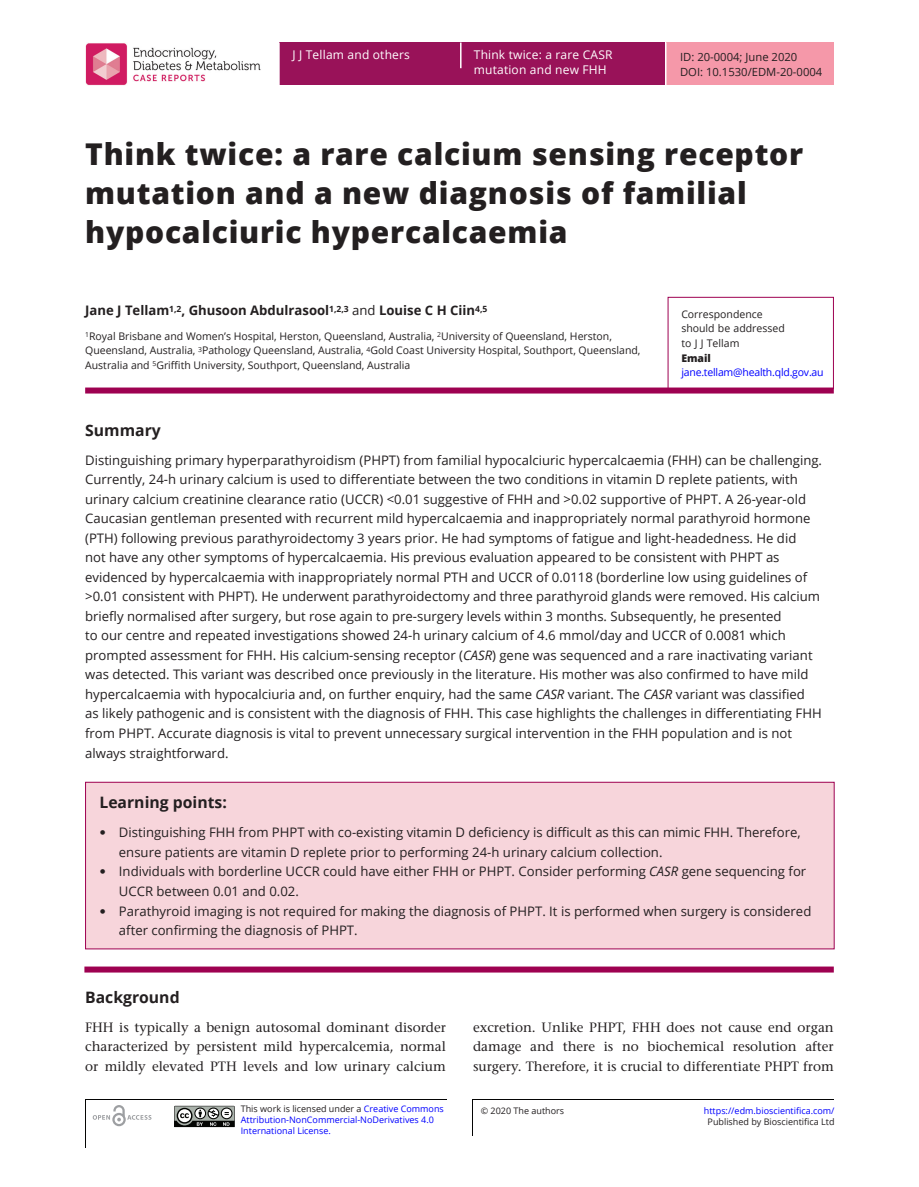
<style>
.page{position:relative;width:919px;height:1187px;background:#fff}
.page>*{position:absolute;margin:0;border:0;box-sizing:border-box;transform-origin:0 0}
.CT{font:800 30px/39px "Open Sans";letter-spacing:.025em;color:#231f20}
.H1_Rule{font:700 15.75px "Open Sans";color:#231f20}
.ABS_H{font:700 15.75px "Open Sans";color:#231f20}
.TXT{font:500 13.5px/19.5px "Stone Serif Std";color:#231f20;text-align:justify}
.ABS_TXT{font:13.2px/19.5px "Open Sans";color:#231f20}
.AU{font:700 13.2px "Open Sans";color:#231f20}
.Article_Title{font:12px/14.7px "Open Sans";letter-spacing:.015em;color:#fff}
.Author_Name{font:12px "Open Sans";letter-spacing:.015em;color:#fff}
.t1{font:11.25px/14.1px "Open Sans";color:#231f20}
.Address{font:10.5px/14.7px "Open Sans";color:#231f20}
.Corres{font:10.5px "Open Sans";color:#231f20}
.Corres-2{font:10.5px "Open Sans";letter-spacing:-.02em;color:#00f}
.Corres-3{font:800 10.5px "Open Sans";color:#231f20}
.t2{font:9px/10.5px "Open Sans";color:#00f}
.t3{font:9px "Open Sans";color:#231f20}
.s1{font-weight:400}
.s2{font-style:italic}
.s3{font-family:"Frutiger LT Std"}
.s4{color:#231f20}
</style>
<div class="page">
<div style="left:280px;top:43px;width:385px;height:42px;background:#991259"></div>
<div style="left:666px;top:43px;width:167px;height:42px;background:#f598a9"></div>
<svg style="left:460px;top:43px;width:1px;height:25px"></svg>
<img style="left:85px;top:43px;width:176px;height:42px">
<hr style="left:85px;top:1099px;width:1px;height:48px;background:#040503">
<hr style="left:472px;top:1099px;width:1px;height:36px;background:#050504">
<hr style="left:85px;top:1098px;width:361px;height:1px;background:#050504">
<hr style="left:472px;top:1099px;width:361px;height:1px;background:#050504">
<svg style="left:174px;top:1105px;width:61px;height:23px"></svg>
<svg style="left:93px;top:1105px;width:58px;height:21px"></svg>
<div style="left:85px;top:387px;width:748px;height:6px;background:#9e0151"></div>
<div style="left:667px;top:297px;width:166px;height:92px;border:1px solid #9e0151"></div>
<div style="left:86px;top:782px;width:748px;height:166px;background:#f7d5db"></div>
<div style="left:84px;top:966px;width:749px;height:6px;background:#9e0151"></div>
<div style="left:85px;top:781px;width:749px;height:168px;border:1px solid #9e0151"></div>
<p class="Author_Name" style="left:292px;top:47px;width:119px">J J Tellam and others</p>
<p class="Article_Title" style="left:474px;top:47px;width:140px">Think twice: a rare CASR mutation and new FHH</p>
<p class="t1" style="left:680px;top:50px;width:144px">ID: 20-0004; June 2020<br>DOI: 10.1530/EDM-20-0004</p>
<p class="CT" style="left:85px;top:133px;width:719px">Think twice: a rare calcium sensing receptor mutation and a new diagnosis of familial hypocalciuric hypercalcaemia</p>
<p class="AU" style="left:85px;top:301px;width:404px">Jane J Tellam<sup>1,2</sup>, Ghusoon Abdulrasool<sup>1,2,3</sup> <span class="s1">and</span> Louise C H Ciin<sup>4,5</sup></p>
<p class="Address" style="left:85px;top:328px;width:556px"><sup>1</sup>Royal Brisbane and Women’s Hospital, Herston, Queensland, Australia, <sup>2</sup>University of Queensland, Herston,<br>Queensland, Australia, <sup>3</sup>Pathology Queensland, Australia, <sup>4</sup>Gold Coast University Hospital, Southport, Queensland,<br>Australia and <sup>5</sup>Griffith University, Southport, Queensland, Australia</p>
<p class="Corres" style="left:681px;top:307px;width:83px">Correspondence</p>
<p class="Corres" style="left:681px;top:321px;width:105px">should be addressed</p>
<p class="Corres" style="left:681px;top:336px;width:60px">to J J Tellam</p>
<p class="Corres-3" style="left:681px;top:350px;width:31px">Email</p>
<p class="Corres-2" style="left:681px;top:365px;width:144px">jane.tellam@health.qld.gov.au</p>
<p class="ABS_H" style="left:85px;top:419px;width:77px">Summary</p>
<p class="ABS_TXT" style="left:85px;top:450px;width:738px">Distinguishing primary hyperparathyroidism (PHPT) from familial hypocalciuric hypercalcaemia (FHH) can be challenging.<br>Currently, 24-h urinary calcium is used to differentiate between the two conditions in vitamin D replete patients, with urinary calcium creatinine clearance ratio (UCCR) &lt;0.01 suggestive of FHH and &gt;0.02 supportive of PHPT. A 26-year-old Caucasian gentleman presented with recurrent mild hypercalcaemia and inappropriately normal parathyroid hormone (PTH) following previous parathyroidectomy 3 years prior. He had symptoms of fatigue and light-headedness. He did<br>not have any other symptoms of hypercalcaemia. His previous evaluation appeared to be consistent with PHPT as evidenced by hypercalcaemia with inappropriately normal PTH and UCCR of 0.0118 (borderline low using guidelines of &gt;0.01 consistent with PHPT). He underwent parathyroidectomy and three parathyroid glands were removed. His calcium briefly normalised after surgery, but rose again to pre-surgery levels within 3 months. Subsequently, he presented<br>to our centre and repeated investigations showed 24-h urinary calcium of 4.6 mmol/day and UCCR of 0.0081 which prompted assessment for FHH. His calcium-sensing receptor (<span class="s2">CASR</span>) gene was sequenced and a rare inactivating variant was detected. This variant was described once previously in the literature. His mother was also confirmed to have mild hypercalcaemia with hypocalciuria and, on further enquiry, had the same <span class="s2">CASR</span> variant. The <span class="s2">CASR</span> variant was classified<br>as likely pathogenic and is consistent with the diagnosis of FHH. This case highlights the challenges in differentiating FHH from PHPT. Accurate diagnosis is vital to prevent unnecessary surgical intervention in the FHH population and is not always straightforward.</p>
<h1 class="H1_Rule" style="left:99px;top:791px;width:129px">Learning points:</h1>
<p class="ABS_TXT" style="left:119px;top:822px;width:683px;text-indent:-20px"><span class="s3">•</span> Distinguishing FHH from PHPT with co-existing vitamin D deficiency is difficult as this can mimic FHH. Therefore, ensure patients are vitamin D replete prior to performing 24-h urinary calcium collection.</p>
<p class="ABS_TXT" style="left:119px;top:861px;width:688px;text-indent:-20px"><span class="s3">•</span> Individuals with borderline UCCR could have either FHH or PHPT. Consider performing <span class="s2">CASR</span> gene sequencing for<br>UCCR between 0.01 and 0.02.</p>
<p class="ABS_TXT" style="left:119px;top:900px;width:694px;text-indent:-20px"><span class="s3">•</span> Parathyroid imaging is not required for making the diagnosis of PHPT. It is performed when surgery is considered after confirming the diagnosis of PHPT.</p>
<p class="H1_Rule" style="left:85px;top:985px;width:96px">Background</p>
<p class="TXT" style="left:85px;top:1017px;width:362px">FHH is typically a benign autosomal dominant disorder characterized by persistent mild hypercalcemia, normal or mildly elevated PTH levels and low urinary calcium</p>
<p class="TXT" style="left:473px;top:1017px;width:362px">excretion. Unlike PHPT, FHH does not cause end organ damage and there is no biochemical resolution after surgery. Therefore, it is crucial to differentiate PHPT from</p>
<p class="t2" style="left:241px;top:1103px;width:204px"><span class="s4">This work is licensed under a</span> Creative Commons<br>Attribution-NonCommercial-NoDerivatives 4.0<br>International License.</p>
<p class="t3" style="left:481px;top:1103px;width:85px">© 2020 The authors</p>
<p class="t2" style="left:703px;top:1104px;width:132px">https://edm.bioscientifica.com/</p>
<p class="t3" style="left:707px;top:1115px;width:128px">Published by Bioscientifica Ltd</p>
</div>
